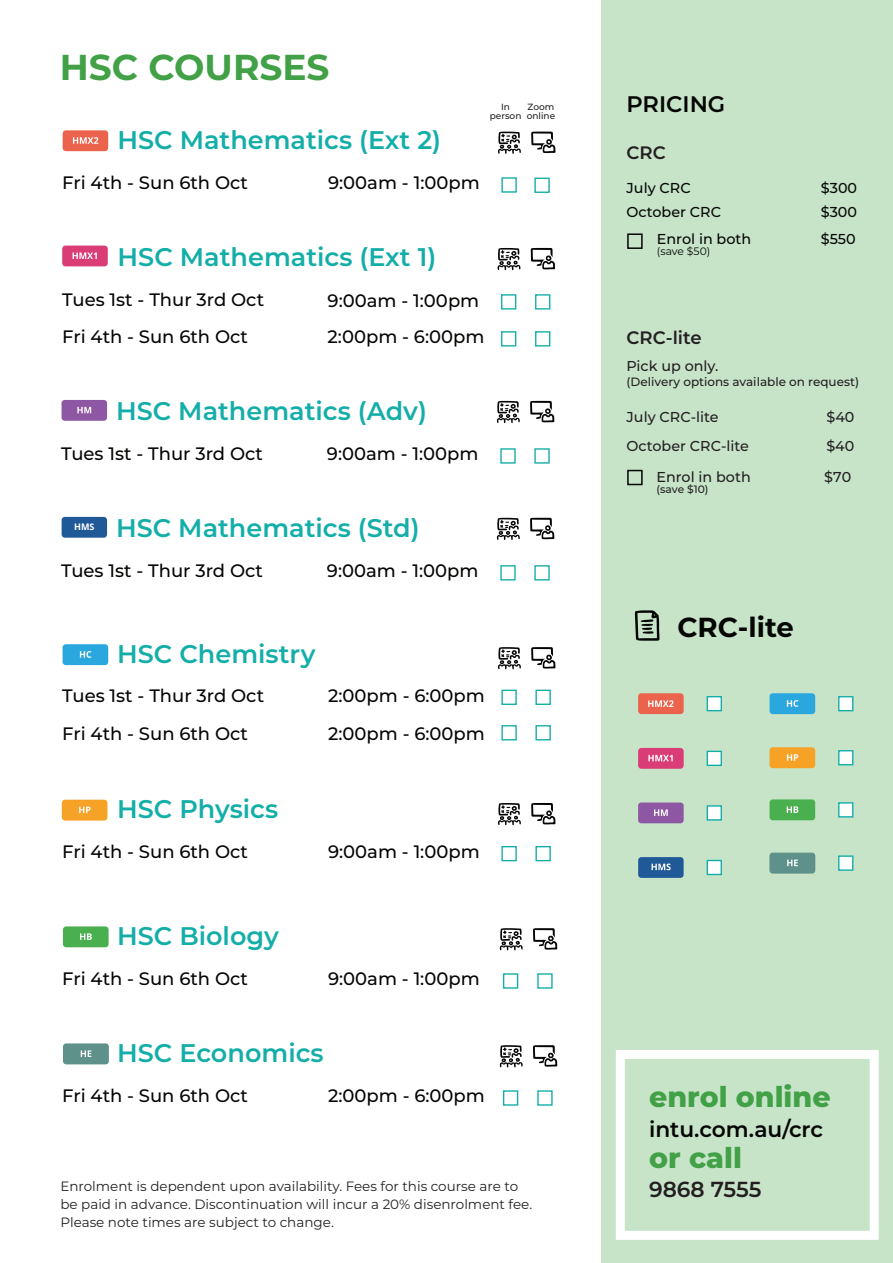
<style>
.page{position:relative;width:893px;height:1263px;background:#fff}
.page>*{position:absolute;margin:0;border:0;box-sizing:border-box;transform-origin:0 0}
.t1{font:700 36px "Montserrat";color:#42a146}
.t2{font:800 28.5px "Montserrat";color:#42a146}
.t3{font:700 27.45px "Montserrat";color:#050504}
.t4{font:600 25.5px "Montserrat";color:#14aea9}
.t5{font:600 22.5px "Montserrat";color:#040503}
.t6{font:600 21.75px "Montserrat";color:#040503}
.t7{font:600 21.75px "Montserrat";color:#231f20}
.t8{font:500 18px "Montserrat";color:#050504}
.t9{font:600 18px "Montserrat";color:#231f20}
.t10{font:500 14.4px "Montserrat";color:#231f20}
.t11{font:500 14.4px "Montserrat";color:#040503}
.t12{font:13.5px/18px "Montserrat";color:#231f20}
.t13{font:500 12px "Montserrat";color:#231f20}
.t14{font:10.8px "Montserrat";letter-spacing:-.005em;color:#040503}
.t15{font:500 10.8px "Montserrat";letter-spacing:-.005em;color:#231f20}
.t16{font:700 9.15px "Open Sans";color:#fff}
.t17{font:500 9px/9px "Montserrat";color:#231f20;text-align:center}
</style>
<div class="page">
<div style="left:62px;top:246px;width:46px;height:20px;background:#da3c76;border-radius:3px"></div>
<svg style="left:73px;top:252px;width:24px;height:7px"></svg>
<div style="left:501px;top:294px;width:15px;height:16px;border:1px solid #14aea9"></div>
<div style="left:501px;top:331px;width:15px;height:15px;border:1px solid #14aea9"></div>
<div style="left:535px;top:331px;width:15px;height:15px;border:1px solid #14aea9"></div>
<div style="left:535px;top:294px;width:15px;height:16px;border:1px solid #14aea9"></div>
<svg style="left:531px;top:248px;width:24px;height:21px"></svg>
<svg style="left:497px;top:248px;width:23px;height:22px"></svg>
<div style="left:62px;top:400px;width:45px;height:21px;background:#8e57a3;border-radius:3px"></div>
<svg style="left:77px;top:407px;width:14px;height:6px"></svg>
<div style="left:534px;top:448px;width:16px;height:16px;border:1px solid #14aea9"></div>
<svg style="left:530px;top:401px;width:24px;height:21px"></svg>
<svg style="left:497px;top:401px;width:23px;height:22px"></svg>
<div style="left:63px;top:644px;width:45px;height:21px;background:#2ba7df;border-radius:3px"></div>
<svg style="left:80px;top:651px;width:11px;height:7px"></svg>
<div style="left:501px;top:725px;width:16px;height:15px;border:1px solid #14aea9"></div>
<div style="left:501px;top:690px;width:16px;height:15px;border:1px solid #14aea9"></div>
<div style="left:535px;top:690px;width:16px;height:15px;border:1px solid #14aea9"></div>
<div style="left:535px;top:725px;width:16px;height:15px;border:1px solid #14aea9"></div>
<svg style="left:531px;top:647px;width:24px;height:21px"></svg>
<svg style="left:498px;top:647px;width:23px;height:22px"></svg>
<div style="left:63px;top:926px;width:46px;height:21px;background:#4ab04f;border-radius:3px"></div>
<svg style="left:80px;top:933px;width:12px;height:7px"></svg>
<div style="left:503px;top:973px;width:15px;height:16px;border:1px solid #14aea9"></div>
<svg style="left:533px;top:928px;width:24px;height:21px"></svg>
<svg style="left:500px;top:928px;width:23px;height:22px"></svg>
<div style="left:601px;top:0;width:292px;height:1262px;background:#c7e4c9"></div>
<div style="left:500px;top:565px;width:16px;height:15px;border:1px solid #14aea9"></div>
<div style="left:534px;top:565px;width:16px;height:15px;border:1px solid #14aea9"></div>
<svg style="left:530px;top:518px;width:24px;height:21px"></svg>
<svg style="left:497px;top:518px;width:23px;height:22px"></svg>
<div style="left:62px;top:517px;width:45px;height:21px;background:#205998;border-radius:3px"></div>
<div style="left:63px;top:130px;width:45px;height:21px;background:#eb634c;border-radius:3px"></div>
<svg style="left:73px;top:137px;width:25px;height:7px"></svg>
<div style="left:534px;top:178px;width:16px;height:15px;border:1px solid #14aea9"></div>
<div style="left:501px;top:177px;width:16px;height:16px;border:1px solid #14aea9"></div>
<svg style="left:531px;top:132px;width:24px;height:21px"></svg>
<svg style="left:498px;top:132px;width:23px;height:22px"></svg>
<div style="left:503px;top:1090px;width:15px;height:16px;border:1px solid #14aea9"></div>
<svg style="left:533px;top:1045px;width:24px;height:21px"></svg>
<svg style="left:500px;top:1045px;width:23px;height:22px"></svg>
<div style="left:63px;top:1043px;width:46px;height:21px;background:#5d9189;border-radius:3px"></div>
<svg style="left:81px;top:1050px;width:10px;height:7px"></svg>
<div style="left:616px;top:1050px;width:263px;height:190px;border:9px solid #fff"></div>
<div style="left:707px;top:696px;width:15px;height:15px;background:#fff;border:1px solid #14aea9"></div>
<div style="left:638px;top:693px;width:46px;height:21px;background:#eb634c;border-radius:3px"></div>
<svg style="left:648px;top:700px;width:26px;height:7px"></svg>
<div style="left:638px;top:748px;width:46px;height:21px;background:#da3c76;border-radius:3px"></div>
<svg style="left:648px;top:755px;width:25px;height:6px"></svg>
<div style="left:707px;top:751px;width:15px;height:15px;background:#fff;border:1px solid #14aea9"></div>
<div style="left:638px;top:802px;width:46px;height:21px;background:#8e57a3;border-radius:3px"></div>
<svg style="left:654px;top:809px;width:14px;height:7px"></svg>
<div style="left:707px;top:805px;width:15px;height:15px;background:#fff;border:1px solid #14aea9"></div>
<div style="left:638px;top:857px;width:46px;height:21px;background:#205998;border-radius:3px"></div>
<svg style="left:651px;top:863px;width:20px;height:7px"></svg>
<div style="left:707px;top:860px;width:15px;height:15px;background:#fff;border:1px solid #14aea9"></div>
<div style="left:769px;top:693px;width:46px;height:21px;background:#2ba7df;border-radius:3px"></div>
<svg style="left:787px;top:700px;width:11px;height:7px"></svg>
<div style="left:838px;top:696px;width:15px;height:15px;background:#fff;border:1px solid #14aea9"></div>
<div style="left:769px;top:853px;width:46px;height:20px;background:#5d9189;border-radius:3px"></div>
<svg style="left:787px;top:859px;width:11px;height:7px"></svg>
<div style="left:838px;top:855px;width:15px;height:16px;background:#fff;border:1px solid #14aea9"></div>
<div style="left:769px;top:799px;width:46px;height:21px;background:#4ab04f;border-radius:3px"></div>
<svg style="left:787px;top:806px;width:11px;height:7px"></svg>
<div style="left:838px;top:802px;width:15px;height:15px;background:#fff;border:1px solid #14aea9"></div>
<div style="left:769px;top:747px;width:46px;height:21px;background:#f5a227;border-radius:3px"></div>
<svg style="left:787px;top:754px;width:11px;height:7px"></svg>
<div style="left:838px;top:750px;width:15px;height:15px;background:#fff;border:1px solid #14aea9"></div>
<div style="left:501px;top:846px;width:16px;height:15px;border:1px solid #14aea9"></div>
<div style="left:535px;top:846px;width:16px;height:15px;border:1px solid #14aea9"></div>
<svg style="left:531px;top:803px;width:24px;height:21px"></svg>
<svg style="left:498px;top:803px;width:23px;height:22px"></svg>
<div style="left:62px;top:800px;width:45px;height:20px;background:#f5a227;border-radius:3px"></div>
<svg style="left:79px;top:807px;width:12px;height:6px"></svg>
<svg style="left:635px;top:610px;width:25px;height:31px"></svg>
<div style="left:627px;top:233px;width:16px;height:16px;border:2px solid #040503"></div>
<div style="left:627px;top:470px;width:16px;height:15px;border:2px solid #040503"></div>
<h1 class="t1" style="left:60px;top:41px;width:271px">HSC COURSES</h1>
<h3 class="t4" style="left:117px;top:122px;width:325px">HSC Mathematics (Ext 2)</h3>
<p class="t8" style="left:62px;top:170px;width:187px">Fri 4th - Sun 6th Oct</p>
<p class="t8" style="left:328px;top:170px;width:153px">9:00am - 1:00pm</p>
<p class="t17" style="left:490px;top:102px;width:33px">In person</p>
<p class="t17" style="left:527px;top:102px;width:30px;text-align:left">Zoom online</p>
<h3 class="t4" style="left:118px;top:239px;width:320px">HSC Mathematics (Ext 1)</h3>
<p class="t8" style="left:62px;top:287px;width:203px">Tues 1st - Thur 3rd Oct</p>
<p class="t8" style="left:328px;top:288px;width:153px">9:00am - 1:00pm</p>
<p class="t8" style="left:62px;top:324px;width:187px">Fri 4th - Sun 6th Oct</p>
<p class="t8" style="left:328px;top:324px;width:158px">2:00pm - 6:00pm</p>
<h3 class="t4" style="left:116px;top:392px;width:312px">HSC Mathematics (Adv)</h3>
<p class="t8" style="left:61px;top:441px;width:203px">Tues 1st - Thur 3rd Oct</p>
<p class="t8" style="left:327px;top:441px;width:153px">9:00am - 1:00pm</p>
<h3 class="t4" style="left:116px;top:509px;width:305px">HSC Mathematics (Std)</h3>
<p class="t8" style="left:61px;top:558px;width:203px">Tues 1st - Thur 3rd Oct</p>
<p class="t8" style="left:327px;top:558px;width:153px">9:00am - 1:00pm</p>
<p class="t16" style="left:74px;top:520px;width:22px">HMS</p>
<h3 class="t4" style="left:117px;top:636px;width:200px">HSC Chemistry</h3>
<p class="t8" style="left:62px;top:683px;width:203px">Tues 1st - Thur 3rd Oct</p>
<p class="t8" style="left:328px;top:683px;width:158px">2:00pm - 6:00pm</p>
<p class="t8" style="left:62px;top:721px;width:187px">Fri 4th - Sun 6th Oct</p>
<p class="t8" style="left:328px;top:721px;width:158px">2:00pm - 6:00pm</p>
<h3 class="t4" style="left:117px;top:791px;width:163px">HSC Physics</h3>
<p class="t8" style="left:62px;top:839px;width:187px">Fri 4th - Sun 6th Oct</p>
<p class="t8" style="left:328px;top:839px;width:153px">9:00am - 1:00pm</p>
<h3 class="t4" style="left:117px;top:918px;width:163px">HSC Biology</h3>
<p class="t8" style="left:62px;top:966px;width:187px">Fri 4th - Sun 6th Oct</p>
<p class="t8" style="left:328px;top:966px;width:153px">9:00am - 1:00pm</p>
<h3 class="t4" style="left:117px;top:1035px;width:208px">HSC Economics</h3>
<p class="t8" style="left:62px;top:1083px;width:187px">Fri 4th - Sun 6th Oct</p>
<p class="t8" style="left:328px;top:1083px;width:158px">2:00pm - 6:00pm</p>
<p class="t5" style="left:626px;top:88px;width:100px">PRICING</p>
<p class="t9" style="left:626px;top:140px;width:41px">CRC</p>
<p class="t11" style="left:627px;top:177px;width:66px">July CRC</p>
<p class="t11" style="left:821px;top:177px;width:38px">$300</p>
<p class="t11" style="left:626px;top:202px;width:96px">October CRC</p>
<p class="t11" style="left:821px;top:202px;width:38px">$300</p>
<p class="t11" style="left:657px;top:229px;width:96px">Enrol in both</p>
<p class="t14" style="left:657px;top:244px;width:55px">(save $50)</p>
<p class="t11" style="left:821px;top:229px;width:36px">$550</p>
<p class="t9" style="left:626px;top:325px;width:77px">CRC-lite</p>
<p class="t10" style="left:626px;top:356px;width:93px">Pick up only.</p>
<p class="t13" style="left:626px;top:374px;width:234px">(Delivery options available on request)</p>
<p class="t10" style="left:627px;top:406px;width:94px">July CRC-lite</p>
<p class="t10" style="left:827px;top:406px;width:29px">$40</p>
<p class="t10" style="left:626px;top:436px;width:124px">October CRC-lite</p>
<p class="t10" style="left:826px;top:436px;width:29px">$40</p>
<p class="t10" style="left:656px;top:467px;width:96px">Enrol in both</p>
<p class="t15" style="left:656px;top:482px;width:53px">(save $10)</p>
<p class="t10" style="left:824px;top:467px;width:29px">$70</p>
<h3 class="t3" style="left:677px;top:607px;width:118px">CRC-lite</h3>
<h2 class="t2" style="left:649px;top:1075px;width:183px">enrol online</h2>
<p class="t6" style="left:649px;top:1113px;width:176px">intu.com.au/crc</p>
<h2 class="t2" style="left:649px;top:1137px;width:94px">or call</h2>
<p class="t12" style="left:60px;top:1177px;width:459px">Enrolment is dependent upon availability. Fees for this course are to</p>
<p class="t7" style="left:649px;top:1173px;width:114px">9868 7555</p>
<p class="t12" style="left:60px;top:1195px;width:473px">be paid in advance. Discontinuation will incur a 20% disenrolment fee.<br>Please note times are subject to change.</p>
</div>
